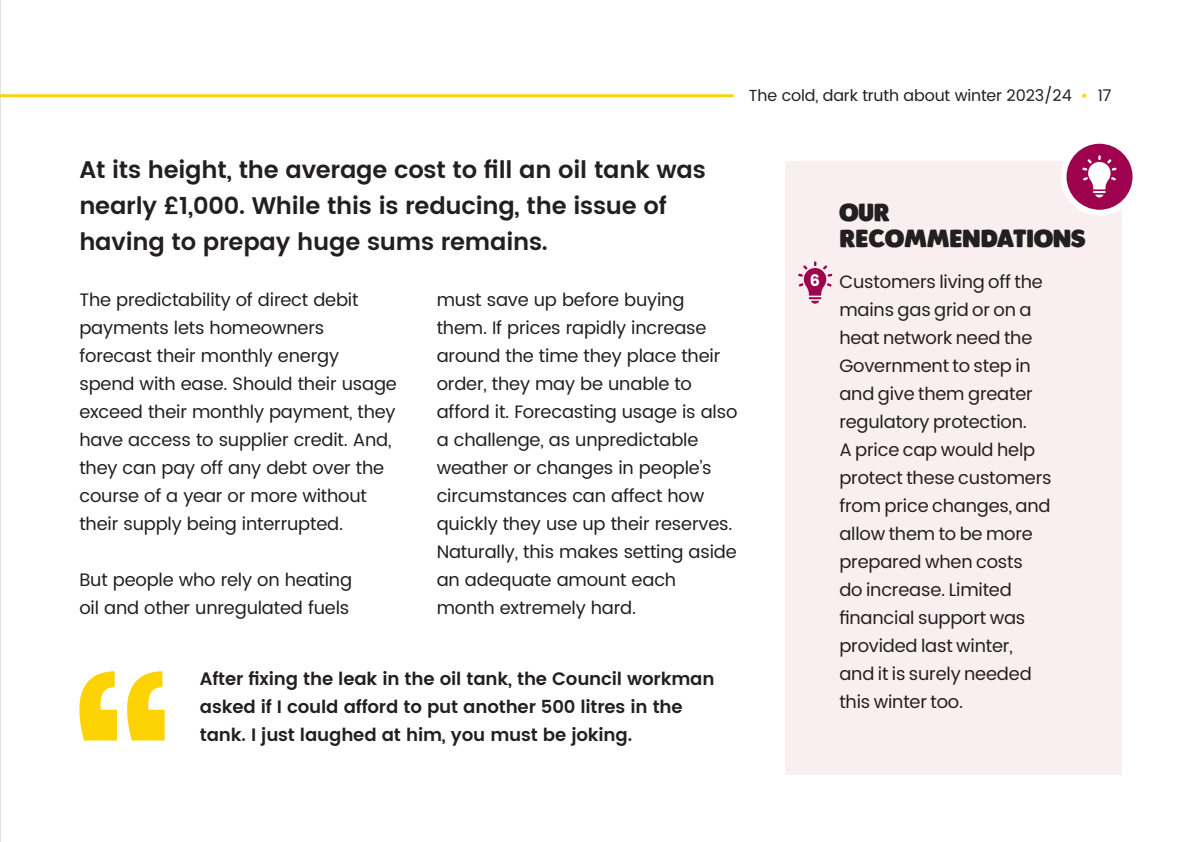
<style>
.page{position:relative;width:1191px;height:842px;background:#fff}
.page>*{position:absolute;margin:0;border:0;box-sizing:border-box;transform-origin:0 0}
.t1{font:600 24px/36px "Poppins";letter-spacing:-.01em;color:#231f20}
.t2{font:24px/26px "Plumpfull";color:#231f20}
.t3{font:18px/28px "Poppins";letter-spacing:-.01em;color:#231f20}
.t4{font:600 18px/28px "Poppins";letter-spacing:-.01em;color:#231f20}
.t5{font:16px "Poppins";letter-spacing:-.01em;color:#231f20}
.t6{font:700 16px "Poppins";color:#fff}
.s1{color:#fed304}
</style>
<div class="page">
<hr style="left:0;top:94px;width:733px;height:3px;background:#fed304">
<div style="left:785px;top:162px;width:336px;height:613px;background:#f9eff1"></div>
<svg style="left:79px;top:671px;width:86px;height:69px"></svg>
<hr style="left:0;top:0;width:1px;height:842px;background:#c6c6c7">
<svg style="left:798px;top:261px;width:34px;height:43px"></svg>
<svg style="left:1063px;top:141px;width:72px;height:72px;background:#ac2768"></svg>
<div style="left:1060px;top:138px;width:78px;height:78px;border:6px solid #fff;border-radius:50%"></div>
<svg style="left:1082px;top:155px;width:34px;height:42px"></svg>
<p class="t5" style="left:749px;top:84px;width:364px">The cold, dark truth about winter 2023/24 <span class="s1">•</span> 17</p>
<p class="t1" style="left:79px;top:153px;width:628px">At its height, the average cost to fill an oil tank was nearly £1,000. While this is reducing, the issue of having to prepay huge sums remains.</p>
<p class="t3" style="left:79px;top:287px;width:319px">The predictability of direct debit payments lets homeowners forecast their monthly energy spend with ease. Should their usage exceed their monthly payment, they have access to supplier credit. And, they can pay off any debt over the course of a year or more without their supply being interrupted.</p>
<p class="t3" style="left:79px;top:567px;width:274px">But people who rely on heating oil and other unregulated fuels</p>
<p class="t3" style="left:437px;top:287px;width:302px">must save up before buying them. If prices rapidly increase around the time they place their order, they may be unable to afford it. Forecasting usage is also a challenge, as unpredictable weather or changes in people’s circumstances can affect how quickly they use up their reserves.<br>Naturally, this makes setting aside an adequate amount each month extremely hard.</p>
<p class="t4" style="left:200px;top:665px;width:516px">After fixing the leak in the oil tank, the Council workman asked if I could afford to put another 500 litres in the tank. I just laughed at him, you must be joking.</p>
<p class="t6" style="left:810px;top:271px;width:12px">6</p>
<p class="t2" style="left:839px;top:200px;width:248px">OUR<br>RECOMMENDATIONS</p>
<p class="t3" style="left:839px;top:269px;width:214px">Customers living off the mains gas grid or on a heat network need the<br>Government to step in and give them greater regulatory protection.<br>A price cap would help protect these customers from price changes, and allow them to be more prepared when costs<br>do increase. Limited financial support was provided last winter, and it is surely needed this winter too.</p>
</div>
